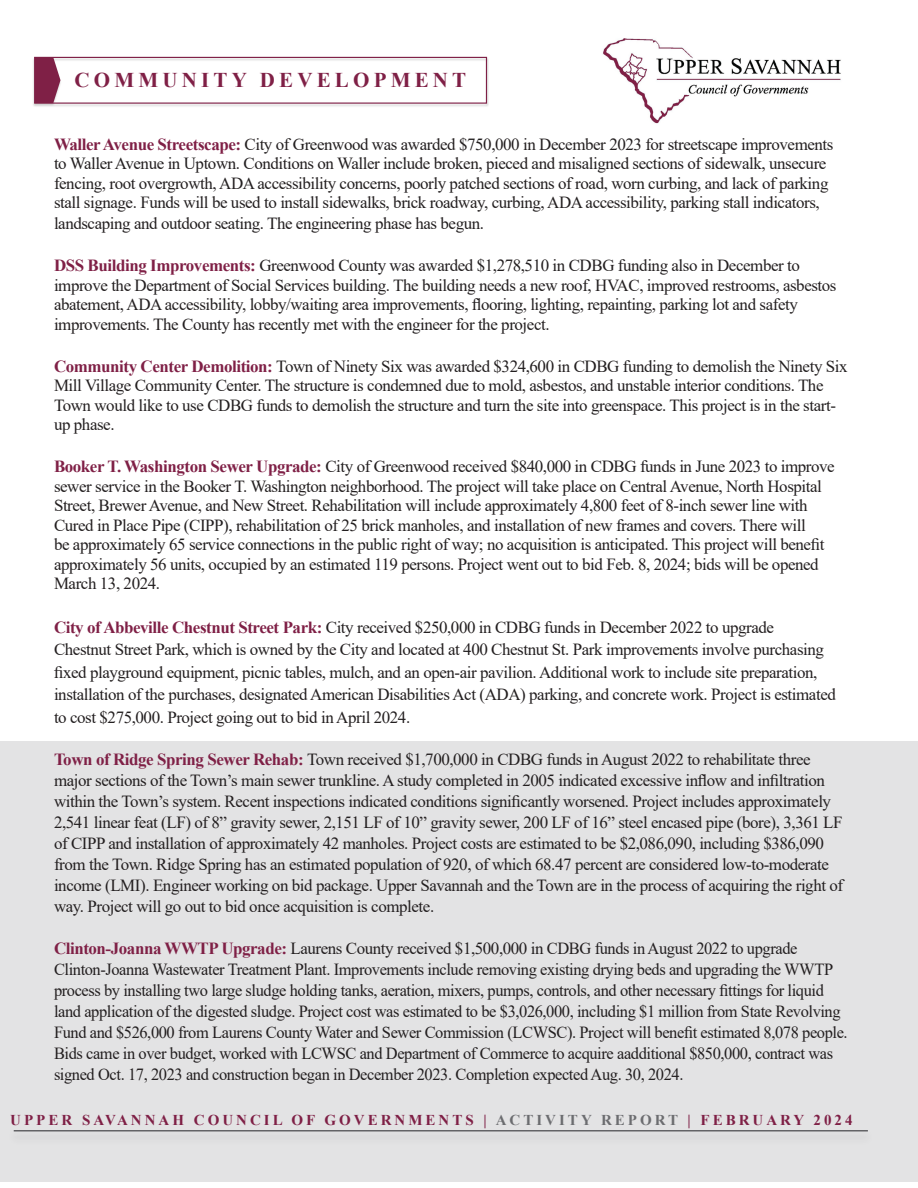
<style>
.page{position:relative;width:918px;height:1188px;background:#fff}
.page>*{position:absolute;margin:0;border:0;box-sizing:border-box;transform-origin:0 0}
.t1{font:700 21px "Times New Roman";letter-spacing:.2em;color:#7f2046}
.t2{font:16.95px/21px "Times New Roman";letter-spacing:-.025em;color:#231f20}
.t3{font:700 15px "Times New Roman";letter-spacing:.2em;color:#7f2046}
.s1{font-weight:700;color:#7f2046}
.s2{color:#6c6d70}
</style>
<div class="page">
<div style="left:0;top:741px;width:918px;height:441px;background:#e3e3e4"></div>
<img style="left:603px;top:38px;width:238px;height:86px">
<div style="left:7px;top:1129px;width:868px;height:17px;background:#dfdfe0"></div>
<hr style="left:14px;top:1130px;width:854px;height:2px;background:#636366">
<div style="left:32px;top:57px;width:457px;height:51px;background:#231f20;opacity:.22"></div>
<svg style="left:36px;top:59px;width:24px;height:43px"></svg>
<div style="left:34px;top:57px;width:453px;height:47px;border:1px solid #7f2046"></div>
<p class="t1" style="left:75px;top:65px;width:393px">COMMUNITY DEVELOPMENT</p>
<p class="t2" style="left:54px;top:134px;width:781px;line-height:19.8px"><span class="s1">Waller Avenue Streetscape:</span> City of Greenwood was awarded $750,000 in December 2023 for streetscape improvements to Waller Avenue in Uptown. Conditions on Waller include broken, pieced and misaligned sections of sidewalk, unsecure fencing, root overgrowth, ADA accessibility concerns, poorly patched sections of road, worn curbing, and lack of parking stall signage. Funds will be used to install sidewalks, brick roadway, curbing, ADA accessibility, parking stall indicators, landscaping and outdoor seating. The engineering phase has begun.</p>
<p class="t2" style="left:54px;top:256px;width:784px;line-height:19.5px"><span class="s1">DSS Building Improvements:</span> Greenwood County was awarded $1,278,510 in CDBG funding also in December to improve the Department of Social Services building. The building needs a new roof, HVAC, improved restrooms, asbestos abatement, ADA accessibility, lobby/waiting area improvements, flooring, lighting, repainting, parking lot and safety improvements. The County has recently met with the engineer for the project.</p>
<p class="t2" style="left:54px;top:356px;width:795px;line-height:19.5px"><span class="s1">Community Center Demolition:</span> Town of Ninety Six was awarded $324,600 in CDBG funding to demolish the Ninety Six Mill Village Community Center. The structure is condemned due to mold, asbestos, and unstable interior conditions. The Town would like to use CDBG funds to demolish the structure and turn the site into greenspace. This project is in the start&shy;up phase.</p>
<p class="t2" style="left:54px;top:457px;width:782px;line-height:19.5px"><span class="s1">Booker T. Washington Sewer Upgrade:</span> City of Greenwood received $840,000 in CDBG funds in June 2023 to improve sewer service in the Booker T. Washington neighborhood. The project will take place on Central Avenue, North Hospital Street, Brewer Avenue, and New Street. Rehabilitation will include approximately 4,800 feet of 8-inch sewer line with Cured in Place Pipe (CIPP), rehabilitation of 25 brick manholes, and installation of new frames and covers. There will<br>be approximately 65 service connections in the public right of way; no acquisition is anticipated. This project will benefit approximately 56 units, occupied by an estimated 119 persons. Project went out to bid Feb. 8, 2024; bids will be opened March 13, 2024.</p>
<p class="t2" style="left:54px;top:616px;width:783px;line-height:22.5px"><span class="s1">City of Abbeville Chestnut Street Park:</span> City received $250,000 in CDBG funds in December 2022 to upgrade<br>Chestnut Street Park, which is owned by the City and located at 400 Chestnut St. Park improvements involve purchasing fixed playground equipment, picnic tables, mulch, and an open-air pavilion. Additional work to include site preparation, installation of the purchases, designated American Disabilities Act (ADA) parking, and concrete work. Project is estimated to cost $275,000. Project going out to bid in April 2024.</p>
<p class="t2" style="left:54px;top:748px;width:791px"><span class="s1">Town of Ridge Spring Sewer Rehab:</span> Town received $1,700,000 in CDBG funds in August 2022 to rehabilitate three major sections of the Town’s main sewer trunkline. A study completed in 2005 indicated excessive inflow and infiltration within the Town’s system. Recent inspections indicated conditions significantly worsened. Project includes approximately 2,541 linear feat (LF) of 8” gravity sewer, 2,151 LF of 10” gravity sewer, 200 LF of 16” steel encased pipe (bore), 3,361 LF of CIPP and installation of approximately 42 manholes. Project costs are estimated to be $2,086,090, including $386,090 from the Town. Ridge Spring has an estimated population of 920, of which 68.47 percent are considered low-to-moderate income (LMI). Engineer working on bid package. Upper Savannah and the Town are in the process of acquiring the right of way. Project will go out to bid once acquisition is complete.</p>
<p class="t2" style="left:54px;top:937px;width:795px"><span class="s1">Clinton-Joanna WWTP Upgrade:</span> Laurens County received $1,500,000 in CDBG funds in August 2022 to upgrade Clinton-Joanna Wastewater Treatment Plant. Improvements include removing existing drying beds and upgrading the WWTP process by installing two large sludge holding tanks, aeration, mixers, pumps, controls, and other necessary fittings for liquid land application of the digested sludge. Project cost was estimated to be $3,026,000, including $1 million from State Revolving Fund and $526,000 from Laurens County Water and Sewer Commission (LCWSC). Project will benefit estimated 8,078 people.<br>Bids came in over budget, worked with LCWSC and Department of Commerce to acquire aadditional $850,000, contract was signed Oct. 17, 2023 and construction began in December 2023. Completion expected Aug. 30, 2024.</p>
<p class="t3" style="left:10px;top:1109px;width:844px">UPPER SAVANNAH COUNCIL OF GOVERNMENTS | <span class="s2">ACTIVITY REPORT</span> | FEBRUARY 2024</p>
</div>
